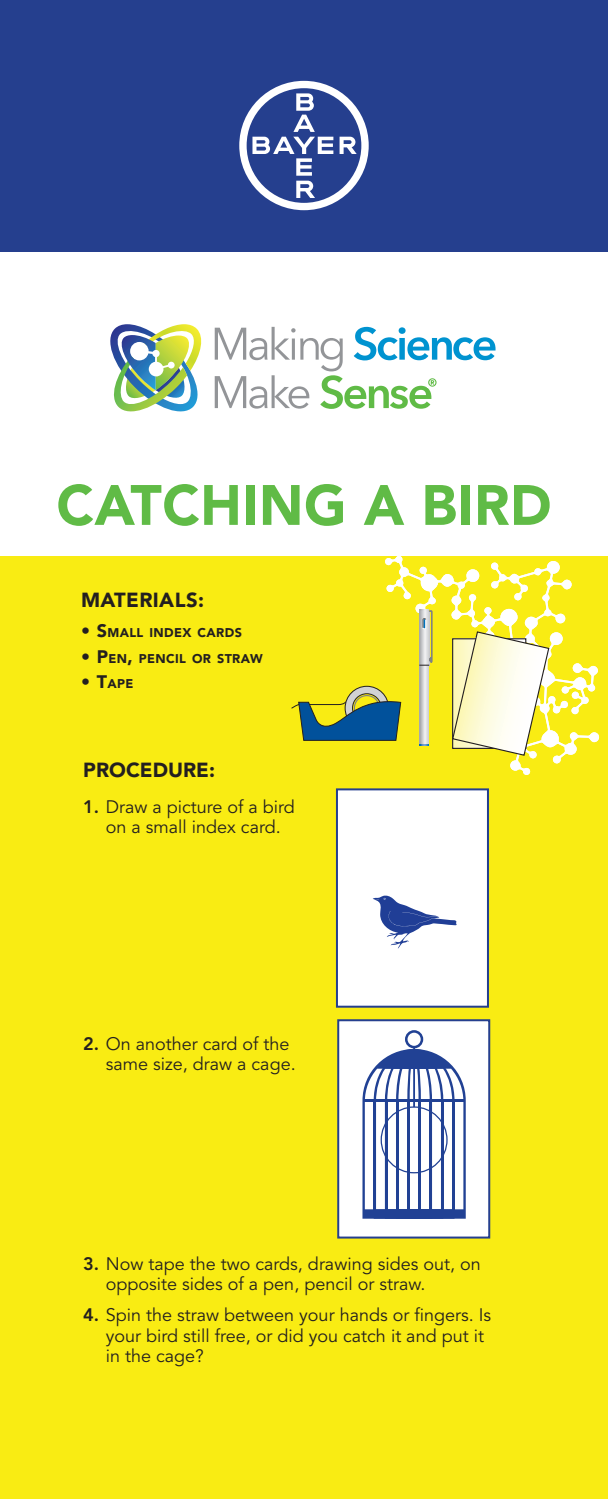
<style>
.page{position:relative;width:608px;height:1499px;background:#fff}
.page>*{position:absolute;margin:0;border:0;box-sizing:border-box;transform-origin:0 0}
.t1{font:900 56.25px "Avenir";letter-spacing:.01em;color:#60bb46}
.t2{font:900 20.25px "Avenir";letter-spacing:.02em;color:#231f20}
.t3{font:900 20.25px "Avenir";color:#231f20}
.NUMBER{font:18px/20.2px "Avenir";color:#231f20}
.t4{font:900 12.6px "Avenir";letter-spacing:.03em;color:#231f20}
.s1{font-size:18px}
.s2{font-weight:800}
</style>
<div class="page">
<div style="left:0;top:556px;width:608px;height:942px;background:#f9ec13"></div>
<div style="left:0;top:0;width:608px;height:252px;background:#253f8e"></div>
<svg style="left:395px;top:556px;width:204px;height:219px"></svg>
<svg style="left:239px;top:81px;width:129px;height:129px"></svg>
<svg style="left:110px;top:324px;width:92px;height:88px"></svg>
<svg style="left:215px;top:327px;width:280px;height:82px"></svg>
<div style="left:336px;top:788px;width:153px;height:219px;background:#fff;border:2px solid #253f8e"></div>
<svg style="left:372px;top:895px;width:84px;height:54px"></svg>
<div style="left:337px;top:1019px;width:153px;height:219px;background:#fff;border:2px solid #253f8e"></div>
<svg style="left:362px;top:1049px;width:103px;height:169px"></svg>
<hr style="left:363px;top:1099px;width:102px;height:2px;background:#214194">
<div style="left:405px;top:1030px;width:18px;height:18px;border:3px solid #214194;border-radius:50%"></div>
<div style="left:380px;top:1106px;width:67px;height:67px;border:1px solid #214194;border-radius:50%"></div>
<hr style="left:413px;top:1047px;width:2px;height:60px;background:#214194">
<svg style="left:291px;top:558px;width:259px;height:198px"></svg>
<p class="t1" style="left:56px;top:471px;width:496px">CATCHING A BIRD</p>
<p class="t2" style="left:81px;top:587px;width:124px">MATERIALS:</p>
<p class="t4" style="left:81px;top:625px;width:161px"><span class="s1">• S</span>MALL INDEX CARDS</p>
<p class="t4" style="left:81px;top:650px;width:183px"><span class="s1">• P</span>EN<span class="s1">,</span> PENCIL OR STRAW</p>
<p class="t4" style="left:81px;top:676px;width:54px"><span class="s1">• T</span>APE</p>
<p class="t3" style="left:83px;top:758px;width:133px">PROCEDURE:</p>
<p class="NUMBER" style="left:83px;top:797px;width:213px;text-align:center"><span class="s2">1.</span> Draw a picture of a bird on a small index card.</p>
<p class="NUMBER" style="left:106px;top:1034px;width:191px;text-indent:-22px"><span class="s2">2.</span> On another card of the same size, draw a cage.</p>
<p class="NUMBER" style="left:106px;top:1254px;width:376px;text-indent:-22px"><span class="s2">3.</span> Now tape the two cards, drawing sides out, on opposite sides of a pen, pencil or straw.</p>
<p class="NUMBER" style="left:106px;top:1305px;width:387px;text-indent:-22px"><span class="s2">4.</span> Spin the straw between your hands or fingers. Is your bird still free, or did you catch it and put it in the cage?</p>
</div>
